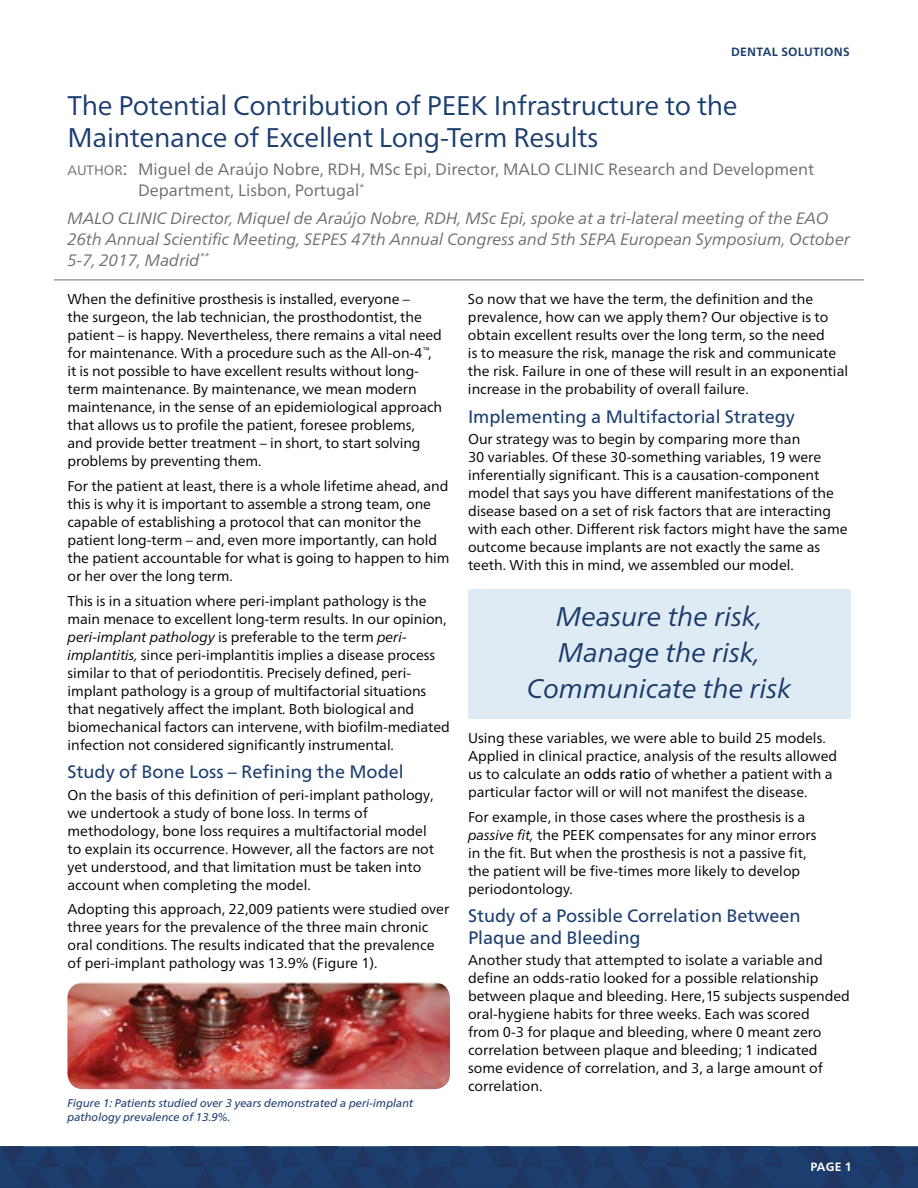
<style>
.page{position:relative;width:918px;height:1188px;background:#fff}
.page>*{position:absolute;margin:0;border:0;box-sizing:border-box;transform-origin:0 0}
.t1{font:27px/32.4px "Frutiger Neue LT Pro";letter-spacing:-.01em;color:#1b3e6f}
.t2{font:italic 27px/36px "Frutiger Neue LT Pro";color:#1b3e6f;text-align:center}
.t3{font:18px/21.6px "Frutiger Neue LT Pro";color:#1b3e6f}
.t4{font:italic 16.5px/21px "Frutiger Neue LT Pro";color:#6d6e71}
.t5{font:16.5px/21px "Frutiger Neue LT Pro";color:#6d6e71}
.t6{font:14.25px/18px "Frutiger Neue LT Pro";color:#000}
.t7{font:700 12px "Frutiger Neue LT Pro";letter-spacing:.02em;color:#1b3e6f}
.t8{font:700 12px "Frutiger Neue LT Pro";color:#fff}
.t9{font:italic 11.25px/13.5px "Frutiger Neue LT Pro";color:#1b3e6f}
.s1{font-size:13.65px}
.s2{font-size:19.5px}
.s3{font-style:italic}
.s4{font-style:inherit}
</style>
<div class="page">
<svg style="left:0;top:1146px;width:918px;height:42px;background:#1d3b6a"></svg>
<hr style="left:54px;top:280px;width:810px;height:1px;background:#6d6e71">
<div style="left:468px;top:590px;width:382px;height:129px;background:#dfebf4"></div>
<img style="left:68px;top:983px;width:382px;height:106px">
<p class="t7" style="left:731px;top:45px;width:120px">DENTAL SOLUTIONS</p>
<h1 class="t1" style="left:68px;top:89px;width:672px">The Potential Contribution of PEEK Infrastructure to the<br>Maintenance of Excellent Long-Term Results</h1>
<p class="t5" style="left:138px;top:159px;width:678px;text-indent:-70px"><span class="s1">AUTHOR</span><span class="s2">:</span> Miguel de Araújo Nobre, RDH, MSc Epi, Director, MALO CLINIC Research and Development<br>Department, Lisbon, Portugal<sup>*</sup></p>
<p class="t4" style="left:68px;top:208px;width:784px">MALO CLINIC Director, Miquel de Araújo Nobre, RDH, MSc Epi, spoke at a tri-lateral meeting of the EAO<br>26th Annual Scientific Meeting, SEPES 47th Annual Congress and 5th SEPA European Symposium, October<br>5-7, 2017, Madrid<sup>**</sup></p>
<p class="t6" style="left:67px;top:290px;width:376px">When the definitive prosthesis is installed, everyone –<br>the surgeon, the lab technician, the prosthodontist, the patient – is happy. Nevertheless, there remains a vital need for maintenance. With a procedure such as the All-on-4<sup>™</sup>, it is not possible to have excellent results without long&shy;term maintenance. By maintenance, we mean modern maintenance, in the sense of an epidemiological approach that allows us to profile the patient, foresee problems, and provide better treatment – in short, to start solving problems by preventing them.</p>
<p class="t6" style="left:67px;top:477px;width:384px">For the patient at least, there is a whole lifetime ahead, and this is why it is important to assemble a strong team, one capable of establishing a protocol that can monitor the patient long-term – and, even more importantly, can hold the patient accountable for what is going to happen to him or her over the long term.</p>
<p class="t6" style="left:67px;top:592px;width:384px">This is in a situation where peri-implant pathology is the main menace to excellent long-term results. In our opinion, <span class="s3">peri-implant pathology</span> is preferable to the term <span class="s3">peri&shy;implantitis,</span> since peri-implantitis implies a disease process similar to that of periodontitis. Precisely defined, peri&shy;implant pathology is a group of multifactorial situations that negatively affect the implant. Both biological and biomechanical factors can intervene, with biofilm-mediated infection not considered significantly instrumental.</p>
<p class="t3" style="left:68px;top:761px;width:338px">Study of Bone Loss – Refining the Model</p>
<p class="t6" style="left:68px;top:785px;width:368px">On the basis of this definition of peri-implant pathology, we undertook a study of bone loss. In terms of methodology, bone loss requires a multifactorial model to explain its occurrence. However, all the factors are not yet understood, and that limitation must be taken into account when completing the model.</p>
<p class="t6" style="left:68px;top:900px;width:383px">Adopting this approach, 22,009 patients were studied over three years for the prevalence of the three main chronic oral conditions. The results indicated that the prevalence of peri-implant pathology was 13.9% (Figure 1).</p>
<p class="t6" style="left:468px;top:290px;width:382px">So now that we have the term, the definition and the prevalence, how can we apply them? Our objective is to obtain excellent results over the long term, so the need<br>is to measure the risk, manage the risk and communicate the risk. Failure in one of these will result in an exponential increase in the probability of overall failure.</p>
<p class="t3" style="left:468px;top:405px;width:328px">Implementing a Multifactorial Strategy</p>
<p class="t6" style="left:468px;top:430px;width:381px">Our strategy was to begin by comparing more than<br>30 variables. Of these 30-something variables, 19 were inferentially significant. This is a causation-component model that says you have different manifestations of the disease based on a set of risk factors that are interacting with each other. Different risk factors might have the same outcome because implants are not exactly the same as teeth. With this in mind, we assembled our model.</p>
<h1 class="t2" style="left:527px;top:599px;width:266px">Measure the risk,<br>Manage the risk,<br>Communicate the risk</h1>
<p class="t6" style="left:468px;top:729px;width:371px">Using these variables, we were able to build 25 models.<br>Applied in clinical practice, analysis of the results allowed us to calculate an <span class="s4">odds ratio</span> of whether a patient with a particular factor will or will not manifest the disease.</p>
<p class="t6" style="left:468px;top:808px;width:350px">For example, in those cases where the prosthesis is a <span class="s3">passive fit,</span> the PEEK compensates for any minor errors in the fit. But when the prosthesis is not a passive fit, the patient will be five-times more likely to develop periodontology.</p>
<p class="t3" style="left:468px;top:905px;width:334px">Study of a Possible Correlation Between<br>Plaque and Bleeding</p>
<p class="t6" style="left:468px;top:951px;width:384px">Another study that attempted to isolate a variable and define an odds-ratio looked for a possible relationship between plaque and bleeding. Here,15 subjects suspended oral-hygiene habits for three weeks. Each was scored<br>from 0-3 for plaque and bleeding, where 0 meant zero correlation between plaque and bleeding; 1 indicated some evidence of correlation, and 3, a large amount of correlation.</p>
<p class="t9" style="left:68px;top:1096px;width:347px">Figure 1: Patients studied over 3 years demonstrated a peri-implant pathology prevalence of 13.9%.</p>
<p class="t8" style="left:810px;top:1160px;width:43px">PAGE 1</p>
</div>
